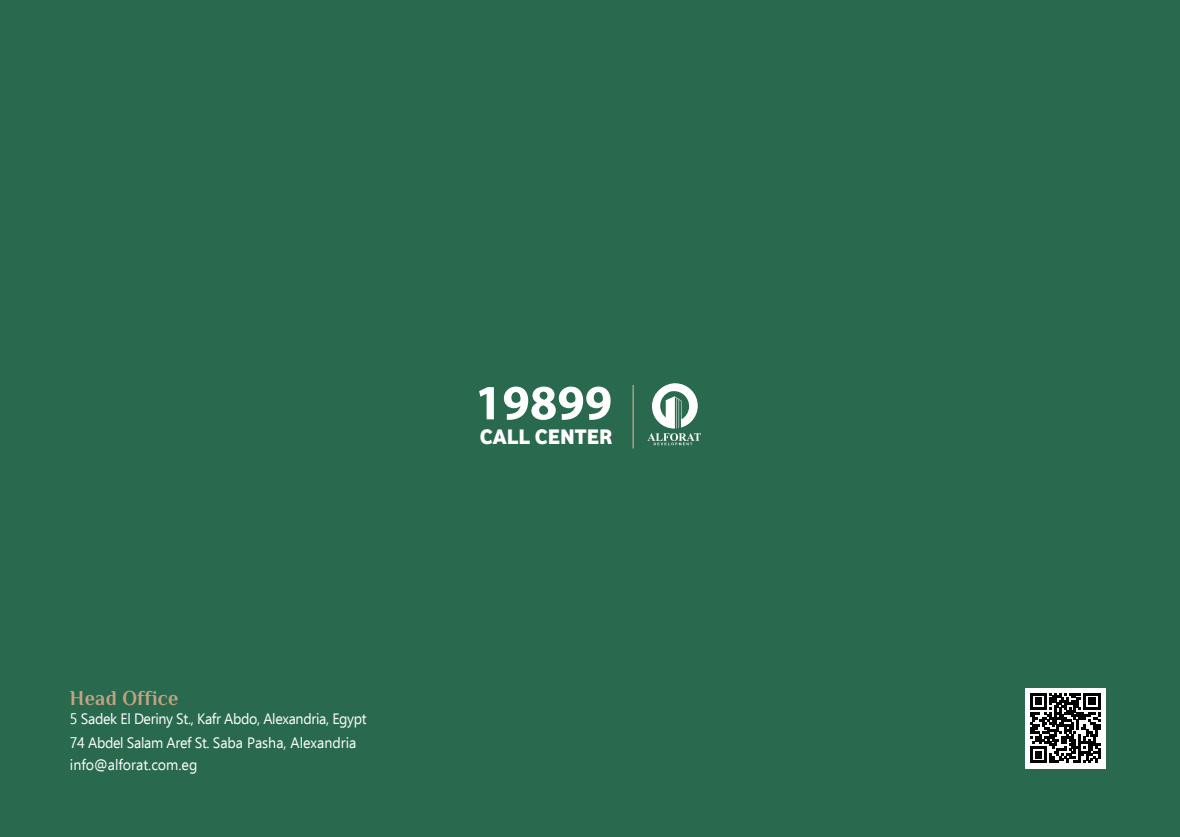
<style>
.page{position:relative;width:1180px;height:837px;background:#fff}
.page>*{position:absolute;margin:0;border:0;box-sizing:border-box;transform-origin:0 0}
.t1{font:700 21.12px "El Messiri";letter-spacing:.02em;color:#c3a382;scale:.95 1}
.t2{font:20.75px "Emad Dianae Xtra Regular";color:#fff}
.t3{font:15px/23.9px "Ebrima";letter-spacing:-.025em;color:#fff;scale:.95 1}
.t4{font:15px "Ebrima";color:#fff;scale:.95 1}
</style>
<div class="page">
<div style="left:0;top:0;width:1180px;height:836px;background:#29694e"></div>
<svg style="left:479px;top:386px;width:132px;height:34px"></svg>
<hr style="left:633px;top:385px;width:1px;height:63px;background:#dbb596">
<svg style="left:647px;top:383px;width:54px;height:62px"></svg>
<div style="left:1025px;top:687px;width:81px;height:81px;background:#fff"></div>
<svg style="left:1030px;top:693px;width:70px;height:69px"></svg>
<h1 class="t1" style="left:70px;top:685px;width:116px">Head Office</h1>
<p class="t3" style="left:70px;top:706px;width:314px">5 Sadek El Deriny St., Kafr Abdo, Alexandria, Egypt<br>74 Abdel Salam Aref St. Saba Pasha, Alexandria</p>
<p class="t4" style="left:70px;top:753px;width:136px">info@alforat.com.eg</p>
<h2 class="t2" style="left:480px;top:422px;width:134px">CALL CENTER</h2>
</div>
